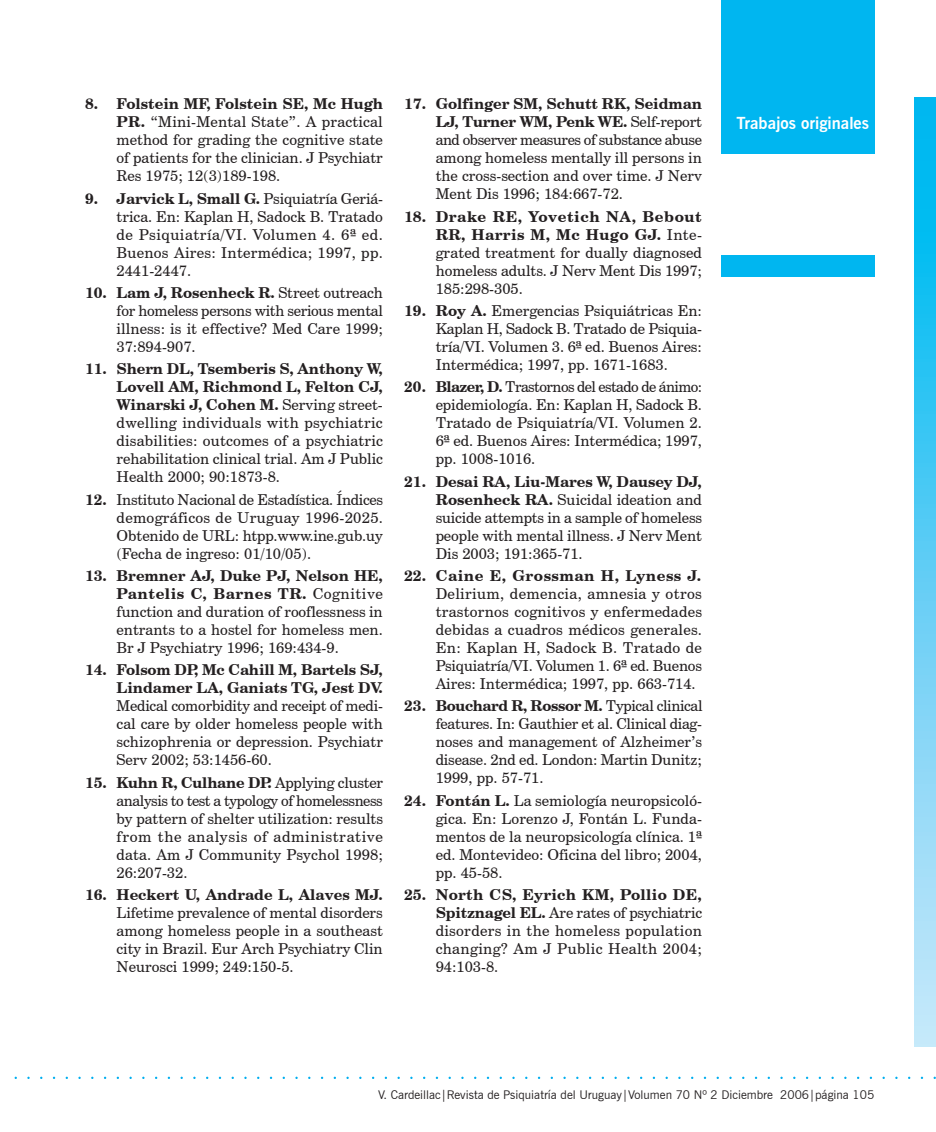
<style>
.page{position:relative;width:936px;height:1132px;background:#fff}
.page>*{position:absolute;margin:0;border:0;box-sizing:border-box;transform-origin:0 0}
.t1{font:700 16.5px "News Gothic BT";color:#fff}
.t2{font:15px/18px "Century Schoolbook BT";color:#231f20;text-align:justify}
.t3{font:700 15px/18px "Century Schoolbook BT";color:#231f20;text-align:right}
.t4{font:700 15px "Century Schoolbook BT";letter-spacing:.03em;color:#231f20}
.t5{font:12px "News Gothic BT";color:#231f20}
.s1{font-weight:700}
</style>
<div class="page">
<div style="left:721px;top:0;width:153px;height:153px;background:#00b6f0"></div>
<div style="left:721px;top:255px;width:153px;height:21px;background:#00b6f0"></div>
<div style="left:914px;top:98px;width:21px;height:948px;background:linear-gradient(to bottom,#00b5f0,#cee8fa)"></div>
<p class="t2" style="left:117px;top:95px;width:268px;text-indent:-32px"><span class="s1">8. Folstein MF, Folstein SE, Mc Hugh PR.</span> “Mini-Mental State”. A practical method for grading the cognitive state of patients for the clinician. J Psychiatr Res 1975; 12(3)189-198.</p>
<p class="t2" style="left:117px;top:189px;width:268px;text-indent:-32px"><span class="s1">9. Jarvick L, Small G.</span> Psiquiatría Geriá&shy;trica. En: Kaplan H, Sadock B. Tratado de Psiquiatría/VI. Volumen 4. 6ª ed.<br>Buenos Aires: Intermédica; 1997, pp.<br>2441-2447.</p>
<p class="t2" style="left:117px;top:283px;width:268px;text-indent:-32px"><span class="s1">10. Lam J, Rosenheck R.</span> Street outreach for homeless persons with serious mental illness: is it effective? Med Care 1999; 37:894-907.</p>
<p class="t2" style="left:117px;top:359px;width:268px;text-indent:-32px"><span class="s1">11. Shern DL, Tsemberis S, Anthony W, Lovell AM, Richmond L, Felton CJ, Winarski J, Cohen M.</span> Serving street&shy;dwelling individuals with psychiatric disabilities: outcomes of a psychiatric rehabilitation clinical trial. Am J Public Health 2000; 90:1873-8.</p>
<p class="t2" style="left:117px;top:490px;width:268px;text-indent:-32px"><span class="s1">12.</span> Instituto Nacional de Estadística. Índices demográficos de Uruguay 1996-2025.<br>Obtenido de URL: htpp.www.ine.gub.uy (Fecha de ingreso: 01/10/05).</p>
<p class="t2" style="left:117px;top:566px;width:268px;text-indent:-32px"><span class="s1">13. Bremner AJ, Duke PJ, Nelson HE, Pantelis C, Barnes TR.</span> Cognitive function and duration of rooflessness in entrants to a hostel for homeless men.<br>Br J Psychiatry 1996; 169:434-9.</p>
<p class="t3" style="left:85px;top:660px;width:299px">14. Folsom DP, Mc Cahill M, Bartels SJ,<br>Lindamer LA, Ganiats TG, Jest DV.</p>
<p class="t2" style="left:117px;top:696px;width:268px">Medical comorbidity and receipt of medi&shy;cal care by older homeless people with schizophrenia or depression. Psychiatr Serv 2002; 53:1456-60.</p>
<p class="t2" style="left:117px;top:772px;width:268px;text-indent:-32px"><span class="s1">15. Kuhn R, Culhane DP.</span> Applying cluster analysis to test a typology of homelessness by pattern of shelter utilization: results from the analysis of administrative data. Am J Community Psychol 1998; 26:207‑32.</p>
<p class="t3" style="left:85px;top:885px;width:299px">16. Heckert U, Andrade L, Alaves MJ.</p>
<p class="t2" style="left:117px;top:903px;width:268px">Lifetime prevalence of mental disorders among homeless people in a southeast city in Brazil. Eur Arch Psychiatry Clin Neurosci 1999; 249:150-5.</p>
<p class="t2" style="left:435px;top:95px;width:268px;text-indent:-31px"><span class="s1">17. Golfinger SM, Schutt RK, Seidman LJ, Turner WM, Penk WE.</span> Self-report and observer measures of substance abuse among homeless mentally ill persons in the cross-section and over time. J Nerv Ment Dis 1996; 184:667-72.</p>
<p class="t2" style="left:435px;top:207px;width:268px;text-indent:-32px"><span class="s1">18. Drake RE, Yovetich NA, Bebout RR, Harris M, Mc Hugo GJ.</span> Inte&shy;grated treatment for dually diagnosed homeless adults. J Nerv Ment Dis 1997; 185:298‑305.</p>
<p class="t2" style="left:435px;top:301px;width:268px;text-indent:-32px"><span class="s1">19. Roy A.</span> Emergencias Psiquiátricas En:<br>Kaplan H, Sadock B. Tratado de Psiquia&shy;tría/VI. Volumen 3. 6ª ed. Buenos Aires:<br>Intermédica; 1997, pp. 1671-1683.</p>
<p class="t2" style="left:435px;top:377px;width:268px;text-indent:-32px"><span class="s1">20. Blazer, D.</span> Trastornos del estado de ánimo: epidemiología. En: Kaplan H, Sadock B.<br>Tratado de Psiquiatría/VI. Volumen 2.<br>6ª ed. Buenos Aires: Intermédica; 1997, pp. 1008-1016.</p>
<p class="t2" style="left:435px;top:472px;width:268px;text-indent:-32px"><span class="s1">21. Desai RA, Liu-Mares W, Dausey DJ, Rosenheck RA.</span> Suicidal ideation and suicide attempts in a sample of homeless people with mental illness. J Nerv Ment Dis 2003; 191:365-71.</p>
<p class="t4" style="left:404px;top:566px;width:298px">22. Caine E, Grossman H, Lyness J.</p>
<p class="t2" style="left:435px;top:584px;width:268px">Delirium, demencia, amnesia y otros trastornos cognitivos y enfermedades debidas a cuadros médicos generales.<br>En: Kaplan H, Sadock B. Tratado de Psiquiatría/VI. Volumen 1. 6ª ed. Buenos Aires: Intermédica; 1997, pp. 663-714.</p>
<p class="t2" style="left:435px;top:696px;width:268px;text-indent:-32px"><span class="s1">23. Bouchard R, Rossor M.</span> Typical clinical features. In: Gauthier et al. Clinical diag&shy;noses and management of Alzheimer’s disease. 2nd ed. London: Martin Dunitz; 1999, pp. 57-71.</p>
<p class="t2" style="left:435px;top:790px;width:268px;text-indent:-32px"><span class="s1">24. Fontán L.</span> La semiología neuropsicoló&shy;gica. En: Lorenzo J, Fontán L. Funda&shy;mentos de la neuropsicología clínica. 1ª ed. Montevideo: Oficina del libro; 2004, pp. 45-58.</p>
<p class="t2" style="left:435px;top:885px;width:268px;text-indent:-32px"><span class="s1">25. North CS, Eyrich KM, Pollio DE, Spitznagel EL.</span> Are rates of psychiatric disorders in the homeless population changing? Am J Public Health 2004; 94:103-8.</p>
<p class="t1" style="left:736px;top:113px;width:134px">Trabajos originales</p>
<p class="t5" style="left:378px;top:1086px;width:497px">V. Cardeillac|Revista de Psiquiatría del Uruguay|Volumen 70 Nº 2 Diciembre 2006|página 105</p>
</div>
